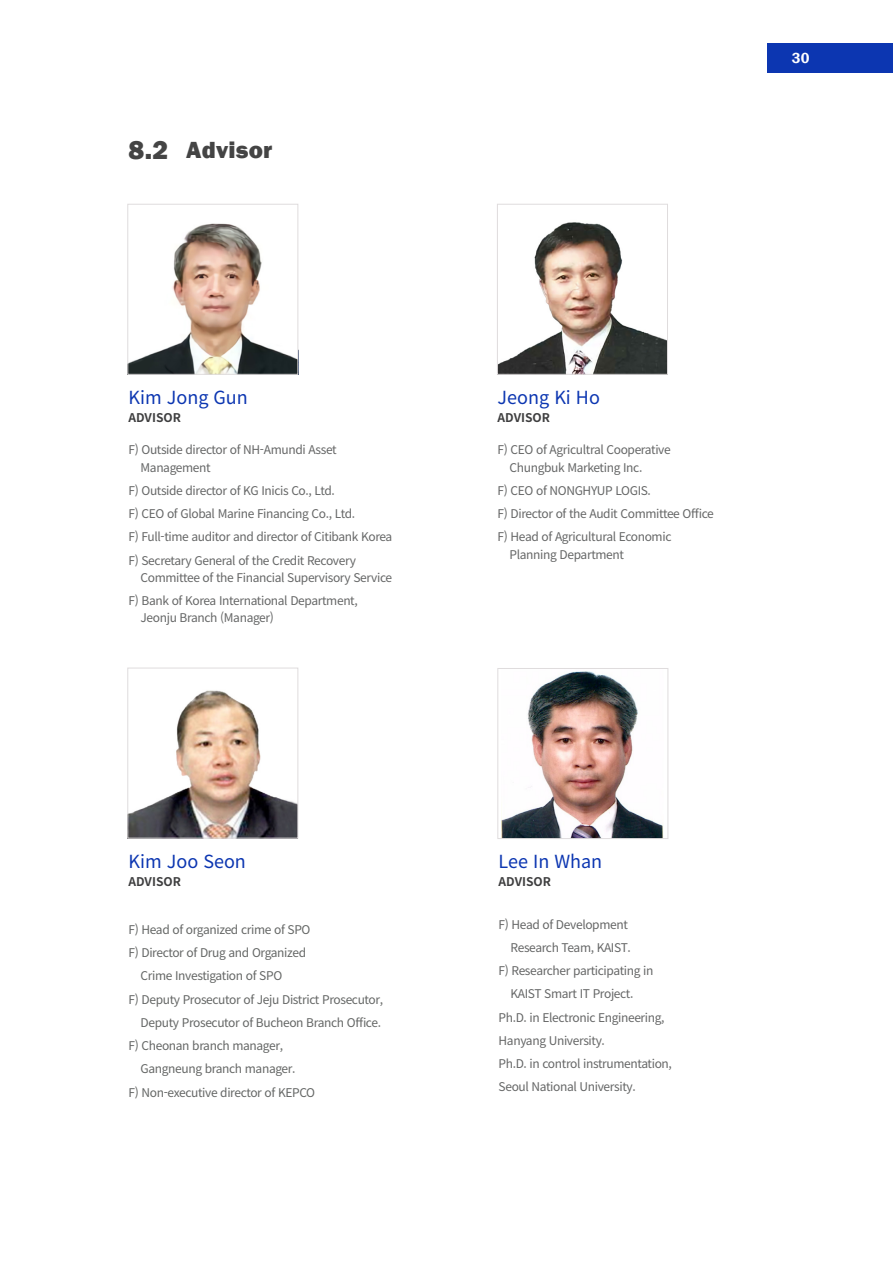
<style>
.page{position:relative;width:893px;height:1263px;background:#fff}
.page>*{position:absolute;margin:0;border:0;box-sizing:border-box;transform-origin:0 0}
.Body_Text_White{font:800 27px "Franklin Gothic";color:#444}
.Body_Text_White-2{font:800 24px "Franklin Gothic";letter-spacing:.01em;color:#444}
.t1{font:18px "Noto Sans CJ Kkr";color:#0c36b1}
.t2{font:600 15px "Franklin Gothic";color:#fff}
.Team_Desc{font:12px "Noto Sans CJ Kkr";letter-spacing:-.03em;color:#656666}
.Team_Desc-2{font:12px "Noto Sans CJ Kkr";letter-spacing:-.03em;color:#646665}
.t3{font:700 12px "Noto Sans CJ Kkr";color:#3e3e3f}
</style>
<div class="page">
<img style="left:502px;top:671px;width:161px;height:166px">
<div style="left:498px;top:668px;width:170px;height:171px;border:1px solid #dfdcdd"></div>
<img style="left:130px;top:223px;width:166px;height:149px">
<div style="left:128px;top:204px;width:170px;height:170px;border:1px solid #dfdcdd"></div>
<img style="left:499px;top:222px;width:167px;height:150px">
<div style="left:497px;top:204px;width:171px;height:170px;border:1px solid #dfdcdd"></div>
<img style="left:130px;top:690px;width:166px;height:146px">
<div style="left:128px;top:668px;width:170px;height:170px;border:1px solid #dfdcdd"></div>
<div style="left:768px;top:43px;width:125px;height:30px;background:#0c36b1"></div>
<p class="Body_Text_White" style="left:129px;top:132px;width:41px">8.2</p>
<p class="Body_Text_White-2" style="left:186px;top:135px;width:88px">Advisor</p>
<p class="t1" style="left:129px;top:387px;width:121px">Kim Jong Gun</p>
<p class="t3" style="left:129px;top:411px;width:54px">ADVISOR</p>
<p class="Team_Desc" style="left:129px;top:443px;width:210px">F) Outside director of NH-Amundi Asset</p>
<p class="Team_Desc" style="left:141px;top:460px;width:72px">Management</p>
<p class="Team_Desc" style="left:129px;top:484px;width:208px">F) Outside director of KG Inicis Co., Ltd.</p>
<p class="Team_Desc" style="left:129px;top:507px;width:228px">F) CEO of Global Marine Financing Co., Ltd.</p>
<p class="Team_Desc" style="left:129px;top:530px;width:265px">F) Full-time auditor and director of Citibank Korea</p>
<p class="Team_Desc" style="left:129px;top:553px;width:229px">F) Secretary General of the Credit Recovery</p>
<p class="Team_Desc" style="left:141px;top:571px;width:253px">Committee of the Financial Supervisory Service</p>
<p class="Team_Desc" style="left:129px;top:594px;width:231px">F) Bank of Korea International Department,</p>
<p class="Team_Desc" style="left:141px;top:611px;width:135px">Jeonju Branch (Manager)</p>
<p class="t1" style="left:129px;top:851px;width:119px">Kim Joo Seon</p>
<p class="t3" style="left:129px;top:874px;width:54px">ADVISOR</p>
<p class="Team_Desc-2" style="left:129px;top:922px;width:183px">F) Head of organized crime of SPO</p>
<p class="Team_Desc-2" style="left:129px;top:946px;width:179px">F) Director of Drug and Organized</p>
<p class="Team_Desc-2" style="left:141px;top:969px;width:143px">Crime Investigation of SPO</p>
<p class="Team_Desc-2" style="left:129px;top:992px;width:256px">F) Deputy Prosecutor of Jeju District Prosecutor,</p>
<p class="Team_Desc-2" style="left:141px;top:1016px;width:242px">Deputy Prosecutor of Bucheon Branch Office.</p>
<p class="Team_Desc-2" style="left:129px;top:1039px;width:156px">F) Cheonan branch manager,</p>
<p class="Team_Desc-2" style="left:141px;top:1062px;width:157px">Gangneung branch manager.</p>
<p class="Team_Desc-2" style="left:129px;top:1085px;width:188px">F) Non-executive director of KEPCO</p>
<p class="t2" style="left:792px;top:49px;width:19px">30</p>
<p class="t1" style="left:498px;top:387px;width:104px">Jeong Ki Ho</p>
<p class="t3" style="left:498px;top:411px;width:54px">ADVISOR</p>
<p class="Team_Desc" style="left:498px;top:443px;width:175px">F) CEO of Agricultral Cooperative</p>
<p class="Team_Desc" style="left:510px;top:460px;width:134px">Chungbuk Marketing Inc.</p>
<p class="Team_Desc" style="left:498px;top:484px;width:155px">F) CEO of NONGHYUP LOGIS.</p>
<p class="Team_Desc" style="left:498px;top:507px;width:218px">F) Director of the Audit Committee Office</p>
<p class="Team_Desc" style="left:498px;top:530px;width:175px">F) Head of Agricultural Economic</p>
<p class="Team_Desc" style="left:510px;top:547px;width:116px">Planning Department</p>
<p class="t1" style="left:499px;top:851px;width:105px">Lee In Whan</p>
<p class="t3" style="left:499px;top:875px;width:54px">ADVISOR</p>
<p class="Team_Desc" style="left:499px;top:917px;width:131px">F) Head of Development</p>
<p class="Team_Desc" style="left:511px;top:940px;width:122px">Research Team, KAIST.</p>
<p class="Team_Desc" style="left:499px;top:964px;width:156px">F) Researcher participating in</p>
<p class="Team_Desc" style="left:511px;top:987px;width:124px">KAIST Smart IT Project.</p>
<p class="Team_Desc" style="left:499px;top:1010px;width:167px">Ph.D. in Electronic Engineering,</p>
<p class="Team_Desc" style="left:499px;top:1034px;width:108px">Hanyang University.</p>
<p class="Team_Desc" style="left:499px;top:1057px;width:175px">Ph.D. in control instrumentation,</p>
<p class="Team_Desc" style="left:499px;top:1080px;width:139px">Seoul National University.</p>
</div>
